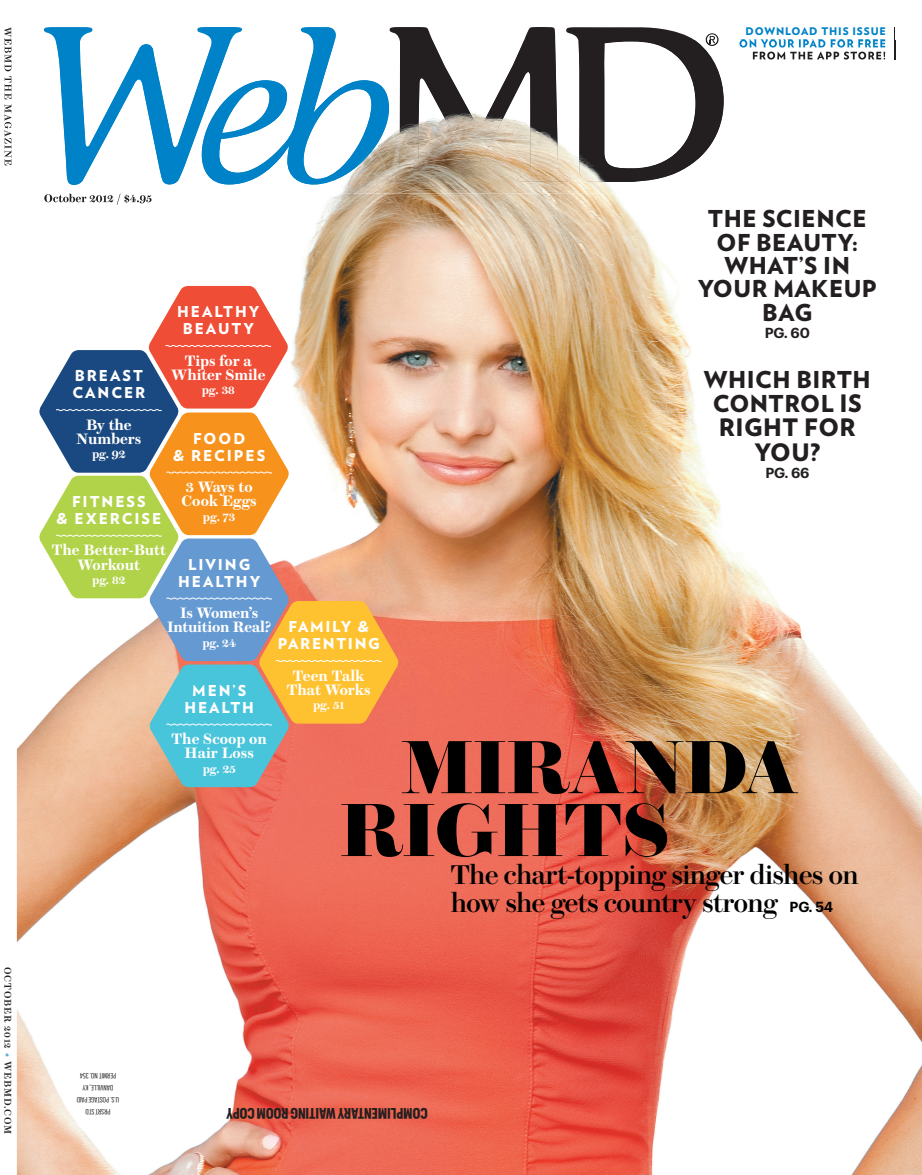
<style>
.page{position:relative;width:922px;height:1175px;background:#fff}
.page>*{position:absolute;margin:0;border:0;box-sizing:border-box;transform-origin:0 0}
.t1{font:700 75px "Brunel Poster";letter-spacing:.005em;color:#000}
.t2{font:500 27px/27.8px "Brunel Deck";letter-spacing:-.02em;color:#000}
.t3{font:900 24px/24px "Verlag";letter-spacing:.02em;color:#231f20;text-align:center}
.t4{font:900 23.25px/23.4px "Verlag";letter-spacing:.02em;color:#231f20;text-align:center}
.t5{font:600 15px/14.2px "Brunel Text";letter-spacing:-.005em;color:#fff;text-align:center}
.t6{font:900 15px/17.1px "Verlag";letter-spacing:.13em;color:#fff;text-align:center}
.t7{font:700 15px "Graphik Cond";letter-spacing:.005em;color:#231f20;scale:.9 1}
.t8{font:900 15px/17.1px "Verlag";letter-spacing:.11em;color:#fff;text-align:center}
.t9{font:600 14.25px "Graphik";letter-spacing:-.015em;color:#231f20}
.t10{font:600 12px "Brunel Text";letter-spacing:-.005em;color:#fff}
.t11{font:900 10.5px/12px "Verlag";letter-spacing:.08em;color:#0082c8;text-align:right}
.t12{font:500 9.75px "Brunel Text";letter-spacing:.095em;color:#231f20}
.t13{font:7.5px/12px "Graphik X Cond";letter-spacing:.005em;color:#231f20;text-align:center}
.s1{color:#0082c8}
.s2{font-size:24px}
.s3{font-family:"Graphik";font-weight:600;font-size:14.25px}
</style>
<div class="page">
<img style="left:17px;top:193px;width:904px;height:981px">
<svg style="left:389px;top:27px;width:330px;height:13px"></svg>
<svg style="left:44px;top:27px;width:292px;height:13px"></svg>
<img style="left:44px;top:193px;width:107px;height:12px">
<img style="left:44px;top:194px;width:63px;height:8px">
<hr style="left:894px;top:27px;width:1px;height:32px;background:#231f20">
<svg style="left:38px;top:286px;width:361px;height:501px"></svg>
<img style="left:4px;top:40px;width:892px;height:153px">
<img style="left:389px;top:40px;width:334px;height:142px">
<img style="left:56px;top:40px;width:333px;height:145px">
<svg style="left:705px;top:33px;width:13px;height:13px"></svg>
<svg style="left:894px;top:40px;width:1px;height:19px"></svg>
<img style="left:739px;top:40px;width:146px;height:8px">
<img style="left:752px;top:52px;width:133px;height:8px">
<img style="left:5px;top:40px;width:6px;height:52px">
<p class="t11" style="left:738px;top:25px;width:148px">DOWNLOAD THIS ISSUE<br>ON YOUR IPAD FOR FREE</p>
<p class="t12" style="left:14px;top:966px;width:169px;rotate:90deg">OCTOBER 2012 <span class="s1">*</span> WEBMD.COM</p>
<p class="t6" style="left:177px;top:302px;width:84px">HEALTHY<br>BEAUTY</p>
<p class="t5" style="left:171px;top:353px;width:96px">Tips for a<br>Whiter Smile</p>
<p class="t10" style="left:202px;top:383px;width:34px">pg. 38</p>
<p class="t6" style="left:72px;top:366px;width:74px;text-align:left">BREAST<br>CANCER</p>
<p class="t5" style="left:76px;top:417px;width:67px">By the<br>Numbers</p>
<p class="t10" style="left:92px;top:447px;width:35px">pg. 92</p>
<p class="t6" style="left:56px;top:492px;width:106px">FITNESS<br>&amp; EXERCISE</p>
<p class="t5" style="left:52px;top:543px;width:116px">The Better-Butt<br>Workout</p>
<p class="t10" style="left:92px;top:572px;width:35px">pg. 82</p>
<p class="t6" style="left:173px;top:429px;width:94px">FOOD<br>&amp; RECIPES</p>
<p class="t5" style="left:182px;top:480px;width:77px;text-align:left">3 Ways to<br>Cook Eggs</p>
<p class="t10" style="left:203px;top:509px;width:34px">pg. 73</p>
<p class="t6" style="left:178px;top:555px;width:84px">LIVING<br>HEALTHY</p>
<p class="t5" style="left:167px;top:606px;width:106px">Is Women’s<br>Intuition Real?</p>
<p class="t10" style="left:202px;top:635px;width:35px">pg. 24</p>
<p class="t6" style="left:184px;top:681px;width:71px">MEN’S<br>HEALTH</p>
<p class="t5" style="left:171px;top:732px;width:97px">The Scoop on<br>Hair Loss</p>
<p class="t10" style="left:203px;top:761px;width:34px">pg. 25</p>
<h3 class="t4" style="left:697px;top:206px;width:181px">THE SCIENCE<br>OF BEAUTY:<br>WHAT’S IN<br>YOUR MAKEUP<br>BAG</h3>
<p class="t9" style="left:764px;top:322px;width:46px">PG. 60</p>
<h3 class="t4" style="left:704px;top:367px;width:168px;line-height:24px">WHICH BIRTH<br>CONTROL <span class="s2">IS</span></h3>
<h3 class="t3" style="left:718px;top:414px;width:138px">RIGHT FOR<br>YOU?</h3>
<p class="t9" style="left:765px;top:461px;width:45px">PG. 66</p>
<p class="t8" style="left:278px;top:617px;width:104px">FAMILY &amp;<br>PARENTING</p>
<p class="t5" style="left:287px;top:668px;width:85px">Teen Talk<br>That Works</p>
<p class="t10" style="left:313px;top:698px;width:33px">pg. 51</p>
<h1 class="t1" style="left:401px;top:716px;width:399px">MIRANDA</h1>
<h1 class="t1" style="left:340px;top:778px;width:330px">RIGHTS</h1>
<h2 class="t2" style="left:450px;top:861px;width:409px">The chart-topping singer dishes on how she gets country strong <span class="s3">PG. 54</span></h2>
<p class="t13" style="left:119px;top:1117px;width:44px;rotate:-180deg">PRSRT STD<br>U.S. POSTAGE PAID<br>DANVILLE, KY<br>PERMIT NO. 354</p>
<p class="t7" style="left:427px;top:1122px;width:225px;rotate:-180deg">COMPLIMENTARY WAITING ROOM COPY</p>
</div>
